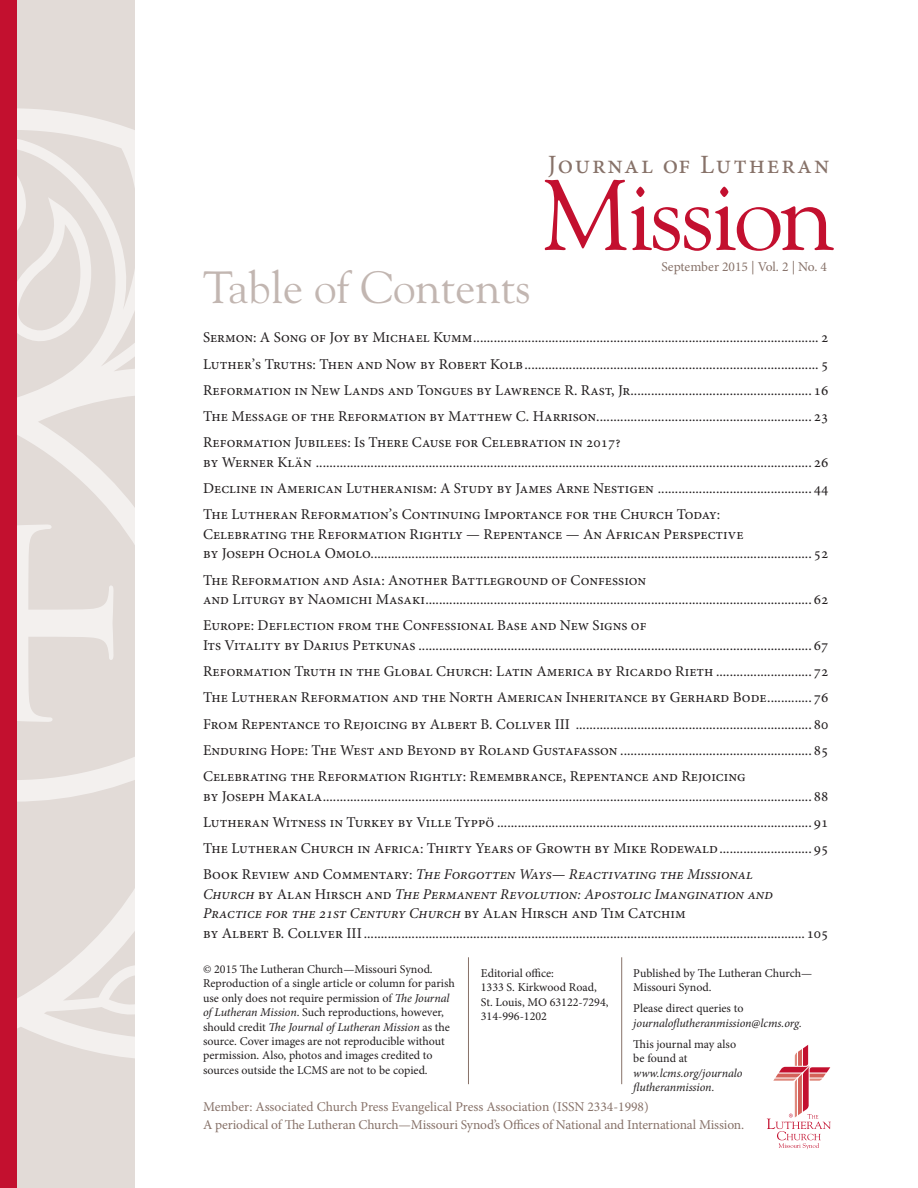
<style>
.page{position:relative;width:918px;height:1188px;background:#fff}
.page>*{position:absolute;margin:0;border:0;box-sizing:border-box;transform-origin:0 0}
.t1{font:99.3px "Goudy Std";letter-spacing:-.04em;color:#c3102f}
.t2{font:45px "Goudy Std";color:#c2b6b1}
.t3{font:26.4px "Minion Pro";letter-spacing:.07em;color:#877269}
.t4{font:15px/19.5px "Minion Pro";color:#231f20}
.t5{font:13.5px "Minion Pro";letter-spacing:-.005em;color:#877269}
.t6{font:12px/14.4px "Minion Pro";color:#231f20}
.t7{font:italic 12px/14.4px "Minion Pro";letter-spacing:.005em;color:#231f20}
.s1{font-style:italic}
.s2{font-style:normal}
</style>
<div class="page">
<div style="left:16px;top:0;width:119px;height:1188px;background:#e2dbd7"></div>
<svg style="left:16px;top:107px;width:119px;height:959px"></svg>
<svg style="left:767px;top:1045px;width:64px;height:104px"></svg>
<div style="left:0;top:0;width:16px;height:1188px;background:#c3102f"></div>
<hr style="left:468px;top:957px;width:1px;height:127px;background:#877269">
<hr style="left:621px;top:957px;width:1px;height:127px;background:#877269">
<p class="t3" style="left:548px;top:147px;width:283px">Journal of Lutheran</p>
<p class="t1" style="left:542px;top:154px;width:294px">Mission</p>
<p class="t5" style="left:661px;top:258px;width:167px">September 2015 | Vol. 2 | No. 4</p>
<p class="t2" style="left:203px;top:259px;width:329px">Table of Contents</p>
<p class="t4" style="left:203px;top:328px;width:627px">Sermon: A Song of Joy by Michael Kumm..................................................................................................... 2</p>
<p class="t4" style="left:203px;top:354px;width:627px">Luther’s Truths: Then and Now by Robert Kolb...................................................................................... 5</p>
<p class="t4" style="left:203px;top:380px;width:627px">Reformation in New Lands and Tongues by Lawrence R. Rast, Jr..................................................... 16</p>
<p class="t4" style="left:203px;top:407px;width:627px">The Message of the Reformation by Matthew C. Harrison............................................................... 23</p>
<p class="t4" style="left:203px;top:433px;width:627px">Reformation Jubilees: Is There Cause for Celebration in 2017?<br>by Werner KlÄn ................................................................................................................................................. 26</p>
<p class="t4" style="left:203px;top:479px;width:627px">Decline in American Lutheranism: A Study by James Arne Nestigen ............................................. 44</p>
<p class="t4" style="left:203px;top:505px;width:627px">The Lutheran Reformation’s Continuing Importance for the Church Today:<br>Celebrating the Reformation Rightly — Repentance — An African Perspective<br>by Joseph Ochola Omolo................................................................................................................................. 52</p>
<p class="t4" style="left:203px;top:570px;width:627px">The Reformation and Asia: Another Battleground of Confession<br>and Liturgy by Naomichi Masaki................................................................................................................. 62</p>
<p class="t4" style="left:203px;top:616px;width:627px">Europe: Deflection from the Confessional Base and New Signs of<br>Its Vitality by Darius Petkunas ................................................................................................................... 67</p>
<p class="t4" style="left:203px;top:662px;width:627px">Reformation Truth in the Global Church: Latin America by Ricardo Rieth ............................ 72</p>
<p class="t4" style="left:203px;top:688px;width:627px">The Lutheran Reformation and the North American Inheritance by Gerhard Bode............. 76</p>
<p class="t4" style="left:203px;top:714px;width:627px">From Repentance to Rejoicing by Albert B. Collver III ..................................................................... 80</p>
<p class="t4" style="left:203px;top:740px;width:627px">Enduring Hope: The West and Beyond by Roland Gustafasson ........................................................ 85</p>
<p class="t4" style="left:203px;top:767px;width:627px">Celebrating the Reformation Rightly: Remembrance, Repentance and Rejoicing<br>by Joseph Makala............................................................................................................................................... 88</p>
<p class="t4" style="left:203px;top:812px;width:627px">Lutheran Witness in Turkey by Ville TyppÖ ............................................................................................ 91</p>
<p class="t4" style="left:203px;top:839px;width:627px">The Lutheran Church in Africa: Thirty Years of Growth by Mike Rodewald........................... 95</p>
<p class="t4" style="left:203px;top:865px;width:627px">Book Review and Commentary: <span class="s1">The Forgotten Ways— Reactivating the Missional<br>Church</span> by Alan Hirsch and <span class="s1">The Permanent Revolution: Apostolic Imangination and Practice for the 21st Century Church</span> by Alan Hirsch and Tim Catchim<br>by Albert B. Collver III.................................................................................................................................105</p>
<p class="t6" style="left:203px;top:962px;width:253px">© 2015 The Lutheran Church—Missouri Synod.<br>Reproduction of a single article or column for parish use only does not require permission of <span class="s1">The Journal ofLutheran Mission</span>. Such reproductions, however, should credit <span class="s1">The Journal ofLutheran Mission</span> as the source. Cover images are not reproducible without permission. Also, photos and images credited to sources outside the LCMS are not to be copied.</p>
<p class="t6" style="left:481px;top:966px;width:129px">Editorial office:<br>1333 S. Kirkwood Road,<br>St. Louis, MO 63122-7294,<br>314-996-1202</p>
<p class="t6" style="left:633px;top:966px;width:180px">Published by The Lutheran Church—<br>Missouri Synod.</p>
<p class="t7" style="left:633px;top:1001px;width:170px"><span class="s2">Please direct queries to </span>journaloflutheranmission@lcms.org.</p>
<p class="t7" style="left:633px;top:1037px;width:111px"><span class="s2">This journal may also be found at </span>www.lcms.org/journalo flutheranmission.</p>
<p class="t5" style="left:203px;top:1097px;width:447px">Member: Associated Church Press Evangelical Press Association (ISSN 2334-1998)</p>
<p class="t5" style="left:203px;top:1115px;width:543px">A periodical of The Lutheran Church—Missouri Synod’s Offices of National and International Mission.</p>
</div>
